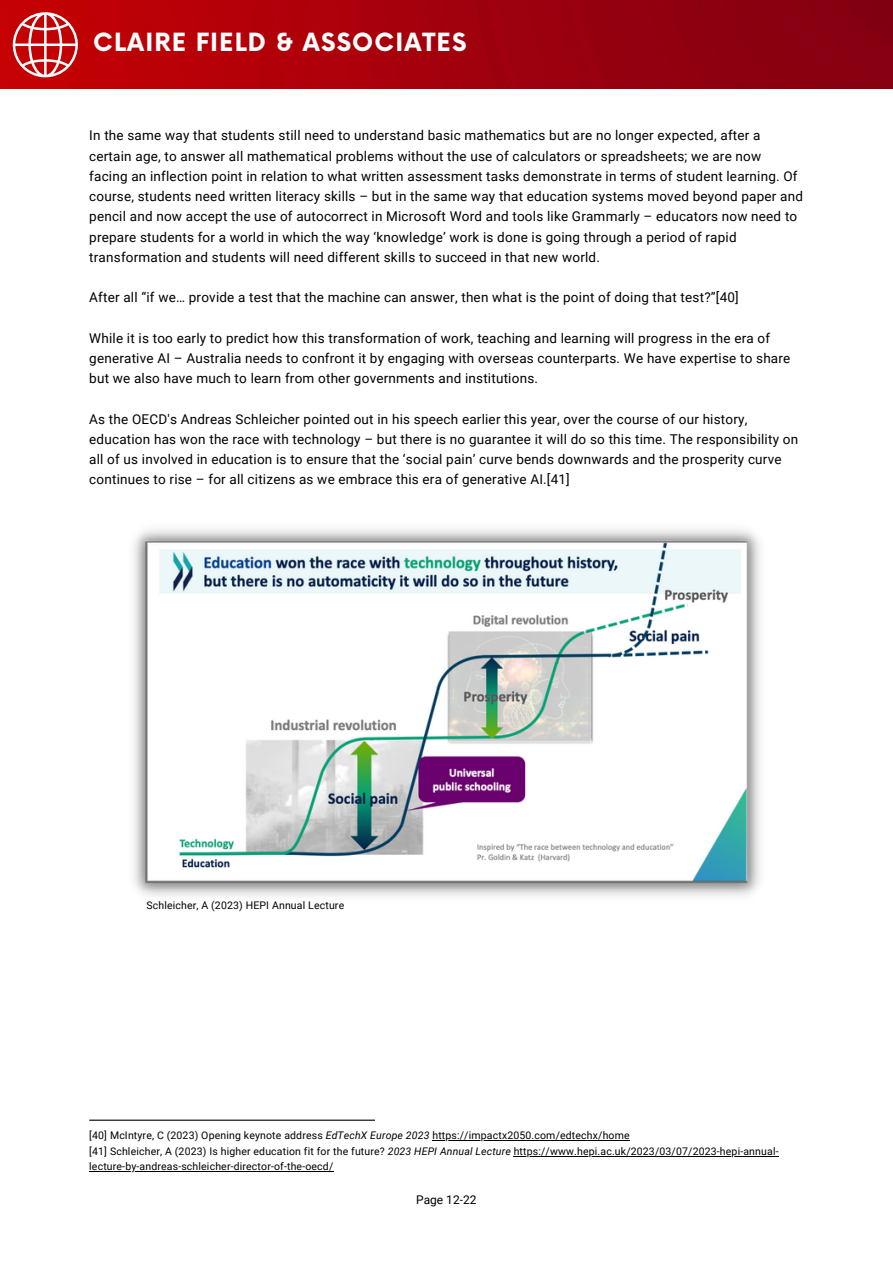
<style>
.page{position:relative;width:893px;height:1264px;background:#fff}
.page>*{position:absolute;margin:0;border:0;box-sizing:border-box;transform-origin:0 0}
.t1{font:700 24.45px "Now";letter-spacing:.045em;color:#fff}
.t2{font:13.5px/20.2px "Roboto";letter-spacing:.015em;color:#000}
.t3{font:12px "Roboto";color:#000}
.t4{font:10.5px/15.8px "Roboto";letter-spacing:.015em;color:#000}
.s1{font-style:italic}
</style>
<div class="page">
<img style="left:0;top:0;width:892px;height:89px">
<svg style="left:12px;top:11px;width:67px;height:67px"></svg>
<img style="left:133px;top:529px;width:627px;height:367px">
<hr style="left:432px;top:1139px;width:197px;height:1px;background:#000">
<hr style="left:513px;top:1155px;width:265px;height:1px;background:#000">
<hr style="left:89px;top:1171px;width:244px;height:1px;background:#000">
<hr style="left:89px;top:1119px;width:286px;height:1px;background:#000">
<p class="t1" style="left:93px;top:29px;width:374px">CLAIRE FIELD &amp; ASSOCIATES</p>
<p class="t2" style="left:89px;top:125px;width:715px">In the same way that students still need to understand basic mathematics but are no longer expected, after a certain age, to answer all mathematical problems without the use of calculators or spreadsheets; we are now facing an inflection point in relation to what written assessment tasks demonstrate in terms of student learning. Of course, students need written literacy skills – but in the same way that education systems moved beyond paper and pencil and now accept the use of autocorrect in Microsoft Word and tools like Grammarly – educators now need to prepare students for a world in which the way ‘knowledge’ work is done is going through a period of rapid transformation and students will need different skills to succeed in that new world.</p>
<p class="t2" style="left:89px;top:287px;width:651px">After all “if we… provide a test that the machine can answer, then what is the point of doing that test?”[40]</p>
<p class="t2" style="left:89px;top:328px;width:702px">While it is too early to predict how this transformation of work, teaching and learning will progress in the era of generative AI – Australia needs to confront it by engaging with overseas counterparts. We have expertise to share but we also have much to learn from other governments and institutions.</p>
<p class="t2" style="left:89px;top:409px;width:710px">As the OECD's Andreas Schleicher pointed out in his speech earlier this year, over the course of our history, education has won the race with technology – but there is no guarantee it will do so this time. The responsibility on all of us involved in education is to ensure that the ‘social pain’ curve bends downwards and the prosperity curve continues to rise – for all citizens as we embrace this era of generative AI.[41]</p>
<p class="t4" style="left:146px;top:897px;width:199px">Schleicher, A (2023) HEPI Annual Lecture</p>
<p class="t4" style="left:89px;top:1127px;width:542px">[40] McIntyre, C (2023) Opening keynote address <span class="s1">EdTechX Europe 2023</span> https://impactx2050.com/edtechx/home</p>
<p class="t4" style="left:89px;top:1143px;width:690px">[41] Schleicher, A (2023) Is higher education fit for the future? <span class="s1">2023 HEPI Annual Lecture</span> https://www.hepi.ac.uk/2023/03/07/2023-hepi-annual&shy;lecture-by-andreas-schleicher-director-of-the-oecd/</p>
<p class="t3" style="left:416px;top:1192px;width:62px">Page 12-22</p>
</div>
